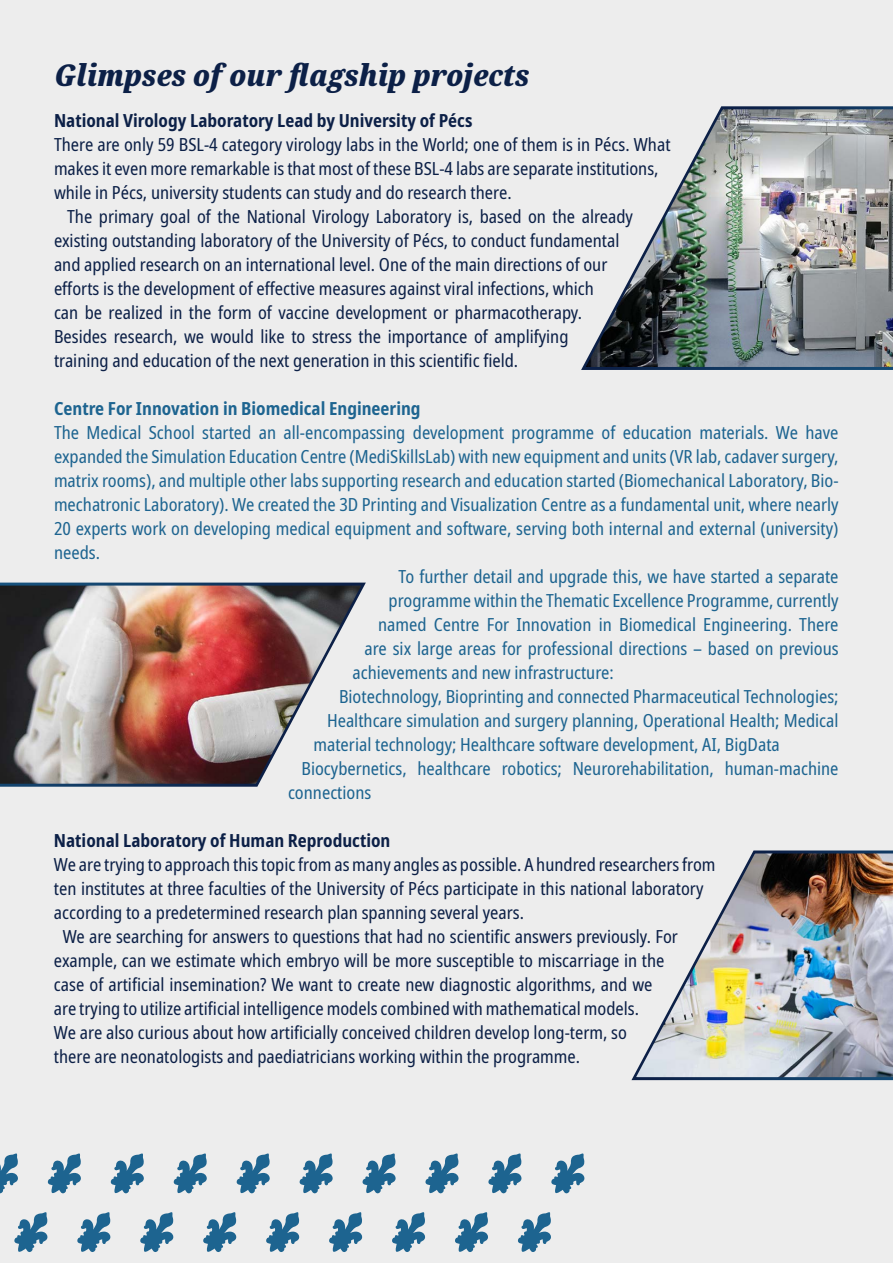
<style>
.page{position:relative;width:893px;height:1263px;background:#ededed}
.page>*{position:absolute;margin:0;border:0;box-sizing:border-box;transform-origin:0 0}
.t1{font:italic 900 condensed 30px "Noto Serif";color:#0c2047}
.t2{font:condensed 18px "Noto Sans";color:#0c2047}
.t3{font:condensed 18px "Noto Sans";color:#1d6490}
.t4{font:700 condensed 18px "Noto Sans";color:#0c2047}
.t5{font:700 condensed 18px "Noto Sans";color:#1d6490}
</style>
<div class="page">
<img style="left:581px;top:106px;width:312px;height:264px">
<img style="left:631px;top:850px;width:262px;height:231px">
<img style="left:0;top:582px;width:366px;height:205px">
<svg style="left:0;top:1153px;width:18px;height:41px"></svg>
<svg style="left:48px;top:1153px;width:33px;height:41px"></svg>
<svg style="left:111px;top:1153px;width:33px;height:41px"></svg>
<svg style="left:174px;top:1153px;width:33px;height:41px"></svg>
<svg style="left:236px;top:1153px;width:34px;height:41px"></svg>
<svg style="left:299px;top:1153px;width:34px;height:41px"></svg>
<svg style="left:362px;top:1153px;width:34px;height:41px"></svg>
<svg style="left:425px;top:1153px;width:34px;height:41px"></svg>
<svg style="left:488px;top:1153px;width:34px;height:41px"></svg>
<svg style="left:551px;top:1153px;width:34px;height:41px"></svg>
<svg style="left:14px;top:1212px;width:34px;height:40px"></svg>
<svg style="left:77px;top:1212px;width:34px;height:40px"></svg>
<svg style="left:140px;top:1212px;width:34px;height:40px"></svg>
<svg style="left:203px;top:1212px;width:34px;height:40px"></svg>
<svg style="left:266px;top:1212px;width:33px;height:40px"></svg>
<svg style="left:329px;top:1212px;width:33px;height:40px"></svg>
<svg style="left:392px;top:1212px;width:33px;height:40px"></svg>
<svg style="left:455px;top:1212px;width:33px;height:40px"></svg>
<svg style="left:518px;top:1212px;width:33px;height:40px"></svg>
<h1 class="t1" style="left:54px;top:54px;width:477px">Glimpses of our flagship projects</h1>
<p class="t4" style="left:54px;top:108px;width:420px">National Virology Laboratory Lead by University of Pécs</p>
<p class="t2" style="left:54px;top:132px;width:618px">There are only 59 BSL-4 category virology labs in the World; one of them is in Pécs. What</p>
<p class="t2" style="left:54px;top:156px;width:606px">makes it even more remarkable is that most of these BSL-4 labs are separate institutions,</p>
<p class="t2" style="left:54px;top:180px;width:459px">while in Pécs, university students can study and do research there.</p>
<p class="t2" style="left:67px;top:204px;width:567px">The primary goal of the National Virology Laboratory is, based on the already</p>
<p class="t2" style="left:54px;top:228px;width:567px">existing outstanding laboratory of the University of Pécs, to conduct fundamental</p>
<p class="t2" style="left:54px;top:252px;width:555px">and applied research on an international level. One of the main directions of our</p>
<p class="t2" style="left:54px;top:276px;width:542px">efforts is the development of effective measures against viral infections, which</p>
<p class="t2" style="left:54px;top:300px;width:530px">can be realized in the form of vaccine development or pharmacotherapy.</p>
<p class="t2" style="left:54px;top:324px;width:516px">Besides research, we would like to stress the importance of amplifying</p>
<p class="t2" style="left:54px;top:348px;width:466px">training and education of the next generation in this scientific field.</p>
<p class="t5" style="left:54px;top:395px;width:368px">Centre For Innovation in Biomedical Engineering</p>
<p class="t3" style="left:54px;top:420px;width:786px">The Medical School started an all-encompassing development programme of education materials. We have</p>
<p class="t3" style="left:54px;top:444px;width:786px">expanded the Simulation Education Centre (MediSkillsLab) with new equipment and units (VR lab, cadaver surgery,</p>
<p class="t3" style="left:54px;top:468px;width:786px">matrix rooms), and multiple other labs supporting research and education started (Biomechanical Laboratory, Bio-</p>
<p class="t3" style="left:54px;top:492px;width:786px">mechatronic Laboratory). We created the 3D Printing and Visualization Centre as a fundamental unit, where nearly</p>
<p class="t3" style="left:54px;top:516px;width:786px">20 experts work on developing medical equipment and software, serving both internal and external (university)</p>
<p class="t3" style="left:54px;top:540px;width:48px">needs.</p>
<p class="t3" style="left:399px;top:564px;width:441px">To further detail and upgrade this, we have started a separate</p>
<p class="t3" style="left:388px;top:588px;width:451px">programme within the Thematic Excellence Programme, currently</p>
<p class="t3" style="left:378px;top:612px;width:462px">named Centre For Innovation in Biomedical Engineering. There</p>
<p class="t3" style="left:364px;top:636px;width:476px">are six large areas for professional directions – based on previous</p>
<p class="t3" style="left:352px;top:660px;width:263px">achievements and new infrastructure:</p>
<p class="t3" style="left:339px;top:684px;width:501px">Biotechnology, Bioprinting and connected Pharmaceutical Technologies;</p>
<p class="t3" style="left:327px;top:708px;width:513px">Healthcare simulation and surgery planning, Operational Health; Medical</p>
<p class="t3" style="left:313px;top:732px;width:468px">material technology; Healthcare software development, AI, BigData</p>
<p class="t3" style="left:301px;top:756px;width:539px">Biocybernetics, healthcare robotics; Neurorehabilitation, human-machine</p>
<p class="t3" style="left:288px;top:780px;width:85px">connections</p>
<p class="t4" style="left:54px;top:827px;width:338px">National Laboratory of Human Reproduction</p>
<p class="t2" style="left:54px;top:852px;width:663px">We are trying to approach this topic from as many angles as possible. A hundred researchers from</p>
<p class="t2" style="left:54px;top:876px;width:651px">ten institutes at three faculties of the University of Pécs participate in this national laboratory</p>
<p class="t2" style="left:54px;top:900px;width:471px">according to a predetermined research plan spanning several years.</p>
<p class="t2" style="left:63px;top:924px;width:617px">We are searching for answers to questions that had no scientific answers previously. For</p>
<p class="t2" style="left:54px;top:948px;width:612px">example, can we estimate which embryo will be more susceptible to miscarriage in the</p>
<p class="t2" style="left:54px;top:972px;width:600px">case of artificial insemination? We want to create new diagnostic algorithms, and we</p>
<p class="t2" style="left:54px;top:996px;width:586px">are trying to utilize artificial intelligence models combined with mathematical models.</p>
<p class="t2" style="left:54px;top:1020px;width:574px">We are also curious about how artificially conceived children develop long-term, so</p>
<p class="t2" style="left:54px;top:1044px;width:528px">there are neonatologists and paediatricians working within the programme.</p>
</div>
